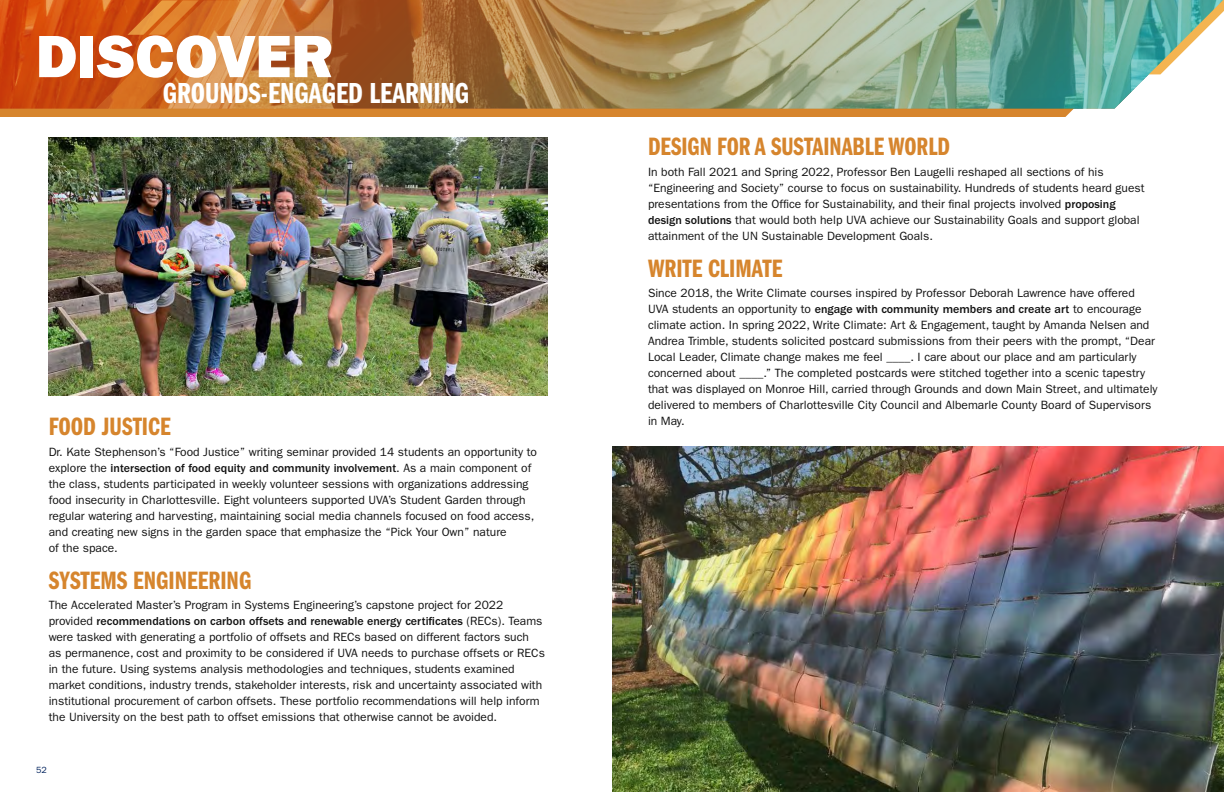
<style>
.page{position:relative;width:1224px;height:792px;background:#fff}
.page>*{position:absolute;margin:0;border:0;box-sizing:border-box;transform-origin:0 0}
.t1{font:60px "ITC Franklin Gothic Std Hvy";color:#fff}
.H2-SpreadTitle{font:30px "ITC Franklin Gothic Std Dm Cp";color:#fff}
.H3-Discover{font:26px "ITC Franklin Gothic Std Dm Cp";color:#d6852d}
.t2{font:12px/16px "ITC Franklin Gothic Std";color:#121212}
.t3{font:9px "ITC Franklin Gothic Std";color:#00225d}
.s1{font-weight:500}
</style>
<div class="page">
<img style="left:0;top:0;width:1224px;height:117px">
<img style="left:49px;top:138px;width:498px;height:258px">
<img style="left:612px;top:446px;width:612px;height:346px">
<h1 class="t1" style="left:36px;top:21px;width:298px">DISCOVER</h1>
<h2 class="H2-SpreadTitle" style="left:163px;top:77px;width:308px">GROUNDS-ENGAGED LEARNING</h2>
<h3 class="H3-Discover" style="left:49px;top:413px;width:124px">FOOD JUSTICE</h3>
<p class="t2" style="left:49px;top:444px;width:490px">Dr. Kate Stephenson’s “Food Justice” writing seminar provided 14 students an opportunity to explore the <span class="s1">intersection of food equity and community involvement</span>. As a main component of the class, students participated in weekly volunteer sessions with organizations addressing food insecurity in Charlottesville. Eight volunteers supported UVA’s Student Garden through regular watering and harvesting, maintaining social media channels focused on food access, and creating new signs in the garden space that emphasize the “Pick Your Own” nature<br>of the space.</p>
<h3 class="H3-Discover" style="left:49px;top:566px;width:204px">SYSTEMS ENGINEERING</h3>
<p class="t2" style="left:49px;top:597px;width:498px">The Accelerated Master’s Program in Systems Engineering’s capstone project for 2022 provided <span class="s1">recommendations on carbon offsets and renewable energy certificates</span> (RECs). Teams were tasked with generating a portfolio of offsets and RECs based on different factors such<br>as permanence, cost and proximity to be considered if UVA needs to purchase offsets or RECs in the future. Using systems analysis methodologies and techniques, students examined market conditions, industry trends, stakeholder interests, risk and uncertainty associated with institutional procurement of carbon offsets. These portfolio recommendations will help inform the University on the best path to offset emissions that otherwise cannot be avoided.</p>
<p class="t3" style="left:36px;top:765px;width:12px">52</p>
<h3 class="H3-Discover" style="left:648px;top:132px;width:304px">DESIGN FOR A SUSTAINABLE WORLD</h3>
<p class="t2" style="left:648px;top:164px;width:498px">In both Fall 2021 and Spring 2022, Professor Ben Laugelli reshaped all sections of his “Engineering and Society” course to focus on sustainability. Hundreds of students heard guest presentations from the Office for Sustainability, and their final projects involved <span class="s1">proposing design solutions</span> that would both help UVA achieve our Sustainability Goals and support global attainment of the UN Sustainable Development Goals.</p>
<h3 class="H3-Discover" style="left:648px;top:254px;width:136px">WRITE CLIMATE</h3>
<p class="t2" style="left:648px;top:285px;width:511px">Since 2018, the Write Climate courses inspired by Professor Deborah Lawrence have offered UVA students an opportunity to <span class="s1">engage with community members and create art</span> to encourage climate action. In spring 2022, Write Climate: Art &amp; Engagement, taught by Amanda Nelsen and Andrea Trimble, students solicited postcard submissions from their peers with the prompt, “Dear Local Leader, Climate change makes me feel ____. I care about our place and am particularly concerned about ____.” The completed postcards were stitched together into a scenic tapestry that was displayed on Monroe Hill, carried through Grounds and down Main Street, and ultimately delivered to members of Charlottesville City Council and Albemarle County Board of Supervisors in May.</p>
</div>
